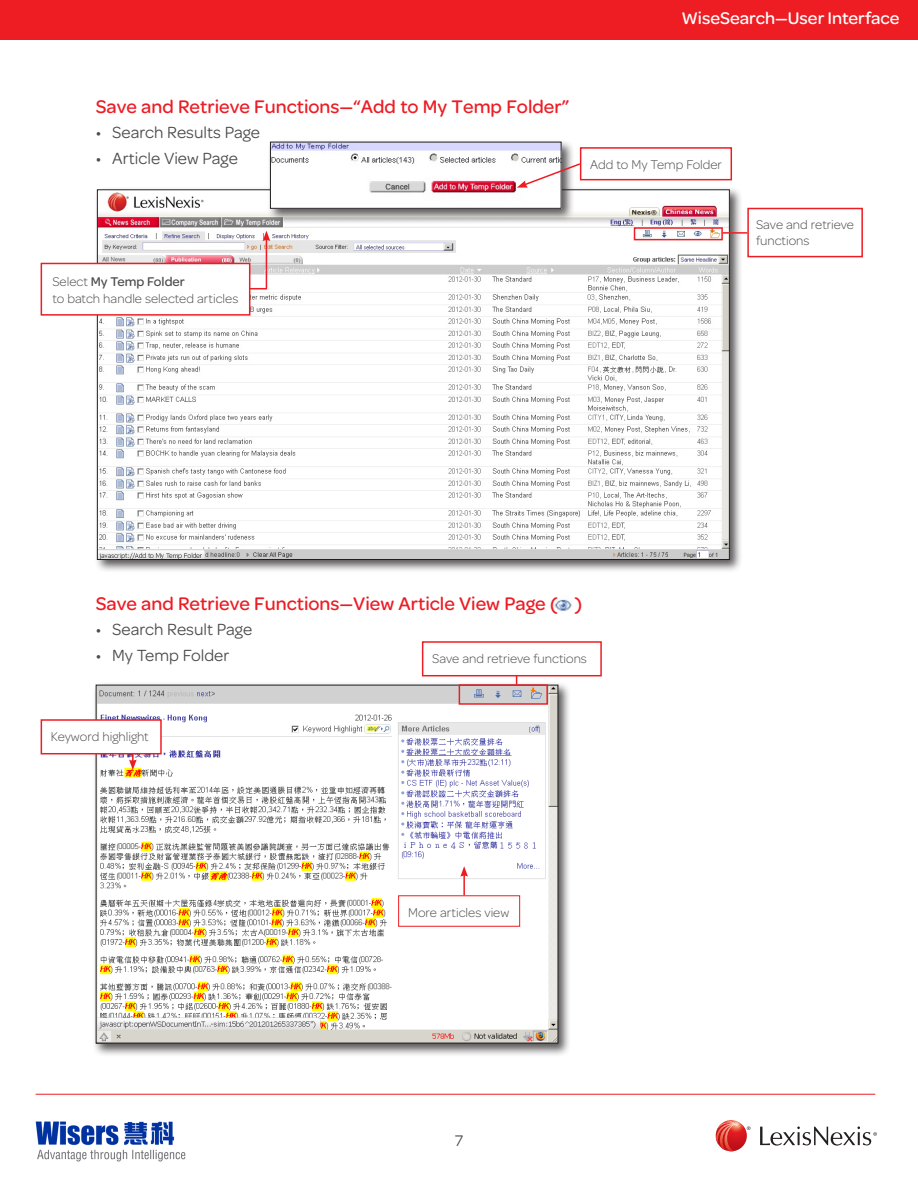
<style>
.page{position:relative;width:918px;height:1188px;background:#fff}
.page>*{position:absolute;margin:0;border:0;box-sizing:border-box;transform-origin:0 0}
.t1{font:500 19.5px "Omnes";color:#ed1c24}
.t2{font:500 18px "Omnes";color:#fff}
.t3{font:17.25px "Omnes";color:#4b4c4d}
.t4{font:16.35px "Omnes";color:#4b4c4d}
.t5{font:300 13.5px/16.2px "Omnes";color:#4b4c4d}
.t6{font:500 13.5px "Omnes";color:#4b4c4d}
.s1{font-weight:300}
</style>
<div class="page">
<img style="left:554px;top:599px;width:18px;height:12px">
<div style="left:94px;top:186px;width:649px;height:387px;background:#231f20;opacity:.75"></div>
<img style="left:99px;top:191px;width:629px;height:367px">
<div style="left:267px;top:139px;width:307px;height:83px;background:#231f20;opacity:.75"></div>
<img style="left:272px;top:144px;width:287px;height:63px">
<div style="left:270px;top:142px;width:291px;height:67px;border:1px solid #231f20"></div>
<div style="left:93px;top:682px;width:479px;height:375px;background:#231f20;opacity:.75"></div>
<img style="left:98px;top:687px;width:458px;height:354px">
<div style="left:0;top:0;width:918px;height:40px;background:#ee1d23"></div>
<svg style="left:218px;top:231px;width:52px;height:59px"></svg>
<div style="left:580px;top:147px;width:152px;height:33px;background:#fff;border:2px solid #ee1d23"></div>
<div style="left:747px;top:208px;width:116px;height:49px;background:#fff;border:2px solid #ee1d23"></div>
<div style="left:41px;top:263px;width:209px;height:53px;background:#fff;border:2px solid #ee1d23"></div>
<div style="left:41px;top:719px;width:121px;height:35px;background:#fff;border:2px solid #ee1d23"></div>
<div style="left:398px;top:895px;width:122px;height:32px;background:#fff;border:1px solid #ee1d23"></div>
<div style="left:634px;top:227px;width:89px;height:13px;border:2px solid #ee1d23"></div>
<hr style="left:723px;top:232px;width:24px;height:2px;background:#ee1d23">
<svg style="left:129px;top:754px;width:8px;height:16px"></svg>
<hr style="left:463px;top:874px;width:2px;height:21px;background:#ee1d23">
<svg style="left:460px;top:866px;width:8px;height:11px"></svg>
<div style="left:422px;top:641px;width:180px;height:35px;background:#fff;border:2px solid #ee1d23"></div>
<svg style="left:747px;top:1126px;width:3px;height:4px"></svg>
<svg style="left:760px;top:1126px;width:117px;height:20px"></svg>
<svg style="left:716px;top:1120px;width:31px;height:31px"></svg>
<svg style="left:716px;top:1121px;width:25px;height:30px"></svg>
<img style="left:35px;top:1121px;width:151px;height:41px">
<hr style="left:36px;top:1094px;width:839px;height:1px;background:#ee1d23">
<div style="left:459px;top:684px;width:89px;height:21px;border:2px solid #ee1d23"></div>
<svg style="left:517px;top:162px;width:65px;height:26px"></svg>
<p class="t2" style="left:682px;top:6px;width:219px">WiseSearch—User Interface</p>
<p class="t1" style="left:96px;top:93px;width:475px">Save and Retrieve Functions—“Add to My Temp Folder”</p>
<p class="t3" style="left:96px;top:121px;width:166px">• Search Results Page</p>
<p class="t3" style="left:96px;top:146px;width:144px">• Article View Page</p>
<p class="t5" style="left:590px;top:156px;width:133px">Add to My Temp Folder</p>
<p class="t6" style="left:52px;top:273px;width:134px"><span class="s1">Select</span> My Temp Folder</p>
<p class="t5" style="left:52px;top:290px;width:187px">to batch handle selected articles</p>
<p class="t5" style="left:756px;top:216px;width:100px">Save and retrieve functions</p>
<p class="t1" style="left:96px;top:590px;width:488px">Save and Retrieve Functions—View Article View Page ( )</p>
<p class="t3" style="left:96px;top:618px;width:158px">• Search Result Page</p>
<p class="t3" style="left:96px;top:643px;width:135px">• My Temp Folder</p>
<p class="t5" style="left:432px;top:650px;width:156px">Save and retrieve functions</p>
<p class="t5" style="left:51px;top:728px;width:99px">Keyword highlight</p>
<p class="t5" style="left:408px;top:904px;width:103px">More articles view</p>
<p class="t4" style="left:455px;top:1129px;width:10px">7</p>
</div>
